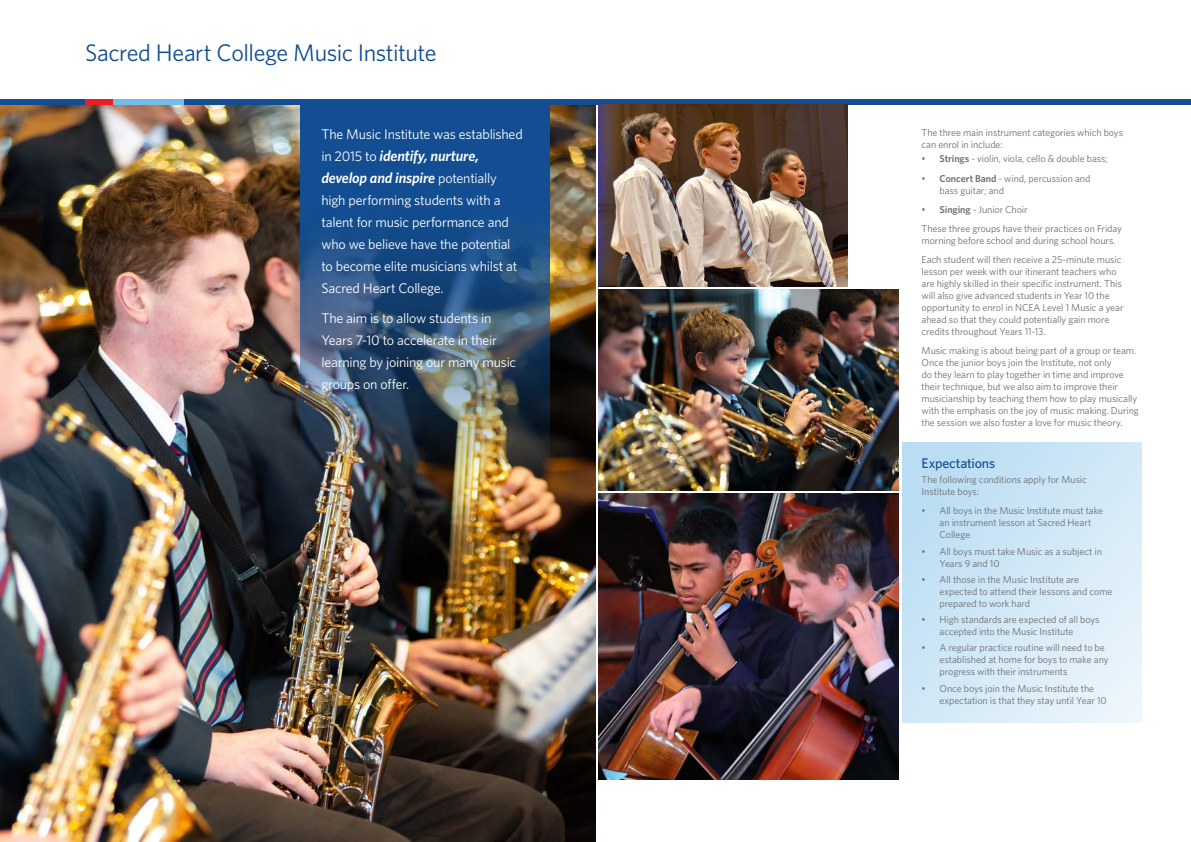
<style>
.page{position:relative;width:1191px;height:842px;background:#fff}
.page>*{position:absolute;margin:0;border:0;box-sizing:border-box;transform-origin:0 0}
.t1{font:24px "Whitney";letter-spacing:-.02em;color:#124e91}
.t2{font:italic 600 15px/22px "Whitney";letter-spacing:-.01em;color:#fff}
.t3{font:14px/22px "Whitney";letter-spacing:-.015em;color:#fff}
.t4{font:500 14px "Whitney";letter-spacing:-.01em;color:#124e91}
.t5{font:10px/12px "Whitney";letter-spacing:-.005em;color:#6d6e71}
.s1{font-weight:400;font-style:normal;font-size:14px}
.s2{font-weight:600}
</style>
<div class="page">
<img style="left:0;top:105px;width:595px;height:737px">
<div style="left:0;top:99px;width:85px;height:6px;background:#124e91"></div>
<div style="left:184px;top:99px;width:411px;height:6px;background:#124e91"></div>
<div style="left:85px;top:99px;width:28px;height:6px;background:#ed1d24"></div>
<div style="left:113px;top:99px;width:71px;height:6px;background:#76bce8"></div>
<div style="left:595px;top:99px;width:596px;height:6px;background:#124e91"></div>
<img style="left:300px;top:105px;width:250px;height:366px">
<img style="left:598px;top:105px;width:250px;height:181px">
<svg style="left:902px;top:442px;width:239px;height:281px;background:#d0e8f6"></svg>
<img style="left:598px;top:493px;width:301px;height:287px">
<img style="left:598px;top:289px;width:301px;height:201px">
<h1 class="t1" style="left:85px;top:36px;width:353px">Sacred Heart College Music Institute</h1>
<h3 class="t3" style="left:321px;top:123px;width:203px">The Music Institute was established</h3>
<h2 class="t2" style="left:321px;top:144px;width:177px"><span class="s1">in 2015 to</span> identify, nurture, develop and inspire <span class="s1">potentially</span></h2>
<h3 class="t3" style="left:321px;top:189px;width:198px">high performing students with a talent for music performance and who we believe have the potential to become elite musicians whilst at<br>Sacred Heart College.</h3>
<h3 class="t3" style="left:321px;top:307px;width:196px">The aim is to allow students in<br>Years 7-10 to accelerate in their learning by joining our many music groups on offer.</h3>
<p class="t5" style="left:921px;top:126px;width:203px">The three main instrument categories which boys can enrol in include:</p>
<p class="t5" style="left:921px;top:153px;width:188px">• <span class="s2">Strings</span> - violin, viola, cello &amp; double bass;</p>
<p class="t5" style="left:939px;top:172px;width:152px;text-indent:-18px">• <span class="s2">Concert Band</span> - wind, percussion and bass guitar; and</p>
<p class="t5" style="left:921px;top:199px;width:202px;line-height:19.1px">• <span class="s2">Singing</span> - Junior Choir<br>These three groups have their practices on Friday</p>
<p class="t5" style="left:921px;top:230px;width:201px;line-height:19.1px">morning before school and during school hours.<br>Each student will then receive a 25-minute music</p>
<p class="t5" style="left:921px;top:265px;width:203px">lesson per week with our itinerant teachers who are highly skilled in their specific instrument. This will also give advanced students in Year 10 the opportunity to enrol in NCEA Level 1 Music a year ahead so that they could potentially gain more credits throughout Years 11-13.</p>
<p class="t5" style="left:921px;top:344px;width:219px">Music making is about being part of a group or team.<br>Once the junior boys join the Institute, not only<br>do they learn to play together in time and improve their technique, but we also aim to improve their musicianship by teaching them how to play musically with the emphasis on the joy of music making. During the session we also foster a love for music theory.</p>
<h3 class="t4" style="left:921px;top:454px;width:75px">Expectations</h3>
<p class="t5" style="left:921px;top:473px;width:167px">The following conditions apply for Music<br>Institute boys:</p>
<p class="t5" style="left:939px;top:504px;width:165px;text-indent:-18px">• All boys in the Music Institute must take an instrument lesson at Sacred Heart<br>College</p>
<p class="t5" style="left:939px;top:545px;width:164px;text-indent:-18px">• All boys must take Music as a subject in<br>Years 9 and 10</p>
<p class="t5" style="left:939px;top:573px;width:174px;text-indent:-18px">• All those in the Music Institute are expected to attend their lessons and come prepared to work hard</p>
<p class="t5" style="left:939px;top:613px;width:161px;text-indent:-18px">• High standards are expected of all boys accepted into the Music Institute</p>
<p class="t5" style="left:939px;top:641px;width:170px;text-indent:-18px">• A regular practice routine will need to be established at home for boys to make any progress with their instruments</p>
<p class="t5" style="left:939px;top:682px;width:169px;text-indent:-18px">• Once boys join the Music Institute the expectation is that they stay until Year 10</p>
</div>
